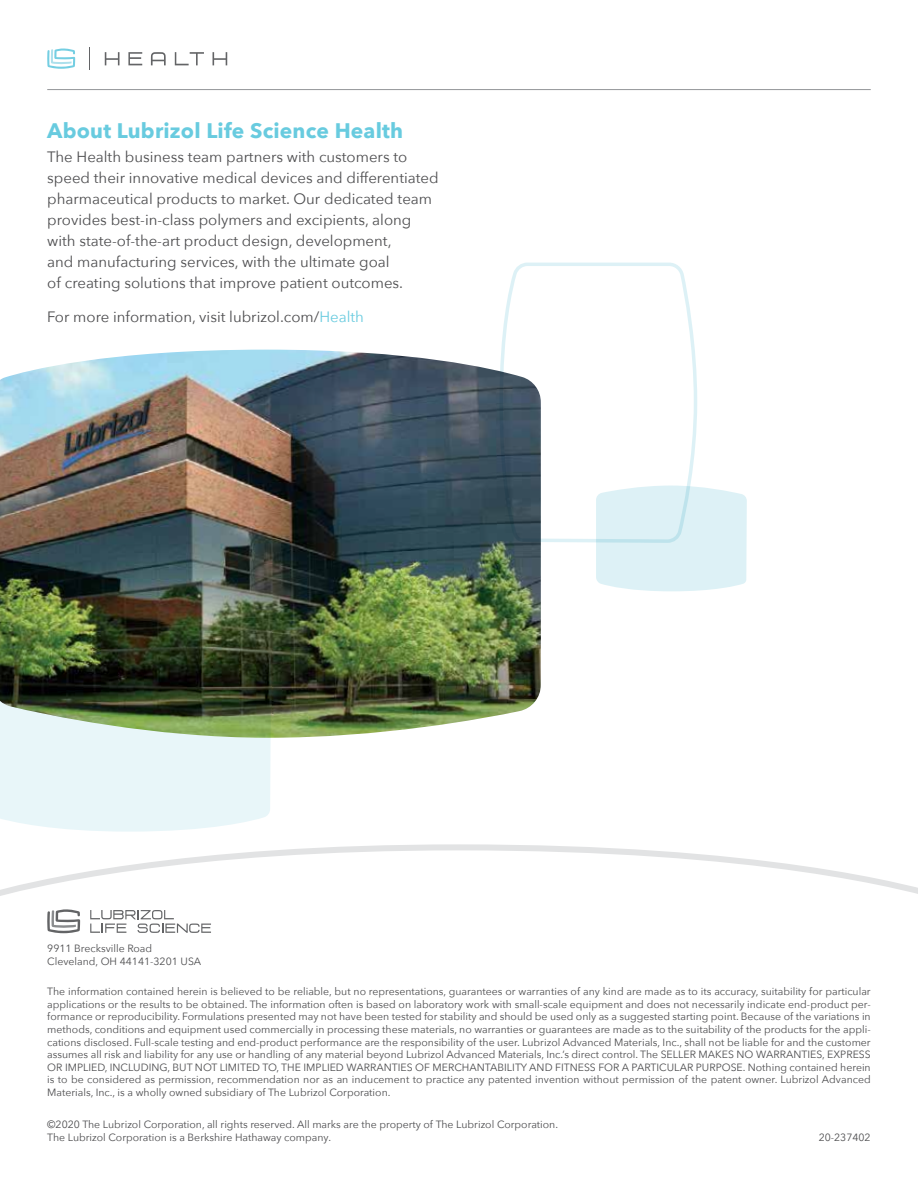
<style>
.page{position:relative;width:918px;height:1188px;background:#fff}
.page>*{position:absolute;margin:0;border:0;box-sizing:border-box;transform-origin:0 0}
.t1{font:700 21px "Avenir Next";letter-spacing:.01em;color:#68cbdf}
.t2{font:15px/21px "Avenir Next";color:#4d4d4f}
.t3{font:10.5px/12.6px "Avenir Next";color:#4d4d4f}
.s1{color:#68cbdf}
</style>
<div class="page">
<svg style="left:0;top:844px;width:918px;height:90px"></svg>
<svg style="left:47px;top:909px;width:33px;height:24px"></svg>
<svg style="left:90px;top:910px;width:121px;height:23px"></svg>
<hr style="left:47px;top:89px;width:824px;height:1px;background:#939598">
<svg style="left:105px;top:52px;width:14px;height:13px"></svg>
<svg style="left:213px;top:52px;width:14px;height:13px"></svg>
<svg style="left:175px;top:52px;width:29px;height:13px"></svg>
<svg style="left:151px;top:52px;width:15px;height:13px"></svg>
<svg style="left:128px;top:52px;width:14px;height:13px"></svg>
<svg style="left:47px;top:48px;width:28px;height:21px"></svg>
<svg style="left:89px;top:47px;width:1px;height:23px"></svg>
<img style="left:0;top:350px;width:541px;height:388px">
<svg style="left:498px;top:262px;width:199px;height:283px"></svg>
<svg style="left:596px;top:486px;width:151px;height:105px"></svg>
<svg style="left:0;top:632px;width:271px;height:200px;fill:#e8f6f9"></svg>
<h1 class="t1" style="left:47px;top:112px;width:357px">About Lubrizol Life Science Health</h1>
<p class="t2" style="left:47px;top:145px;width:393px">The Health business team partners with customers to speed their innovative medical devices and differentiated pharmaceutical products to market. Our dedicated team provides best-in-class polymers and excipients, along with state-of-the-art product design, development,<br>and manufacturing services, with the ultimate goal<br>of creating solutions that improve patient outcomes.</p>
<h2 class="t2" style="left:47px;top:306px;width:318px">For more information, visit lubrizol.com/<span class="s1">Health</span></h2>
<p class="t3" style="left:47px;top:942px;width:156px">9911 Brecksville Road<br>Cleveland, OH 44141-3201 USA</p>
<p class="t3" style="left:47px;top:985px;width:825px;text-align:justify">The information contained herein is believed to be reliable, but no representations, guarantees or warranties of any kind are made as to its accuracy, suitability for particular applications or the results to be obtained. The information often is based on laboratory work with small-scale equipment and does not necessarily indicate end-product per&shy;formance or reproducibility. Formulations presented may not have been tested for stability and should be used only as a suggested starting point. Because of the variations in methods, conditions and equipment used commercially in processing these materials, no warranties or guarantees are made as to the suitability of the products for the appli&shy;cations disclosed. Full-scale testing and end-product performance are the responsibility of the user. Lubrizol Advanced Materials, Inc., shall not be liable for and the customer assumes all risk and liability for any use or handling of any material beyond Lubrizol Advanced Materials, Inc.’s direct control. The SELLER MAKES NO WARRANTIES, EXPRESS OR IMPLIED, INCLUDING, BUT NOT LIMITED TO, THE IMPLIED WARRANTIES OF MERCHANTABILITY AND FITNESS FOR A PARTICULAR PURPOSE. Nothing contained herein is to be considered as permission, recommendation nor as an inducement to practice any patented invention without permission of the patent owner. Lubrizol Advanced Materials, Inc., is a wholly owned subsidiary of The Lubrizol Corporation.</p>
<p class="t3" style="left:47px;top:1118px;width:512px">©2020 The Lubrizol Corporation, all rights reserved. All marks are the property of The Lubrizol Corporation.<br>The Lubrizol Corporation is a Berkshire Hathaway company.</p>
<p class="t3" style="left:819px;top:1130px;width:54px">20-237402</p>
</div>
